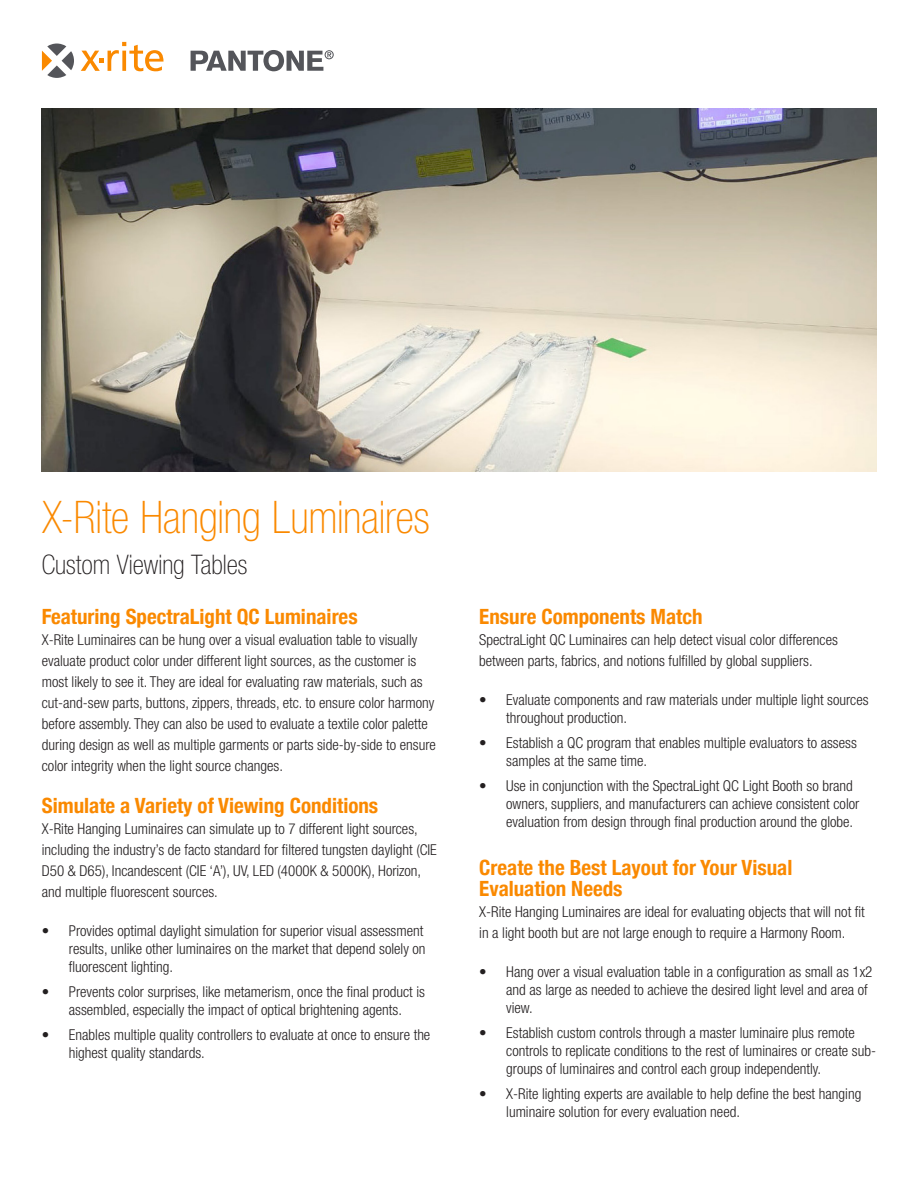
<style>
.page{position:relative;width:918px;height:1188px;background:#fff}
.page>*{position:absolute;margin:0;border:0;box-sizing:border-box;transform-origin:0 0}
.SellSheet-H1__title{font:100 condensed 45px "Helvetica Neue";letter-spacing:-.01em;color:#fa8900}
.SellSheet-H1{font:100 condensed 27px "Helvetica Neue";color:#231f20}
.t1{font:700 condensed 21px/21px "Helvetica Neue";color:#fa8900}
.SellSheet-Body{font:300 condensed 15px/18px "Helvetica Neue";color:#231f20}
</style>
<div class="page">
<img style="left:42px;top:108px;width:834px;height:364px">
<svg style="left:191px;top:50px;width:143px;height:21px"></svg>
<svg style="left:81px;top:42px;width:83px;height:29px"></svg>
<svg style="left:42px;top:44px;width:32px;height:34px"></svg>
<p class="SellSheet-H1__title" style="left:42px;top:492px;width:389px">X-Rite Hanging Luminaires</p>
<p class="SellSheet-H1" style="left:42px;top:549px;width:207px">Custom Viewing Tables</p>
<p class="t1" style="left:42px;top:605px;width:317px">Featuring SpectraLight QC Luminaires</p>
<p class="SellSheet-Body" style="left:42px;top:629px;width:396px;line-height:21px">X-Rite Luminaires can be hung over a visual evaluation table to visually evaluate product color under different light sources, as the customer is most likely to see it. They are ideal for evaluating raw materials, such as cut-and-sew parts, buttons, zippers, threads, etc. to ensure color harmony before assembly. They can also be used to evaluate a textile color palette during design as well as multiple garments or parts side-by-side to ensure color integrity when the light source changes.</p>
<p class="t1" style="left:42px;top:794px;width:338px">Simulate a Variety of Viewing Conditions</p>
<p class="SellSheet-Body" style="left:42px;top:818px;width:397px;line-height:21px">X-Rite Hanging Luminaires can simulate up to 7 different light sources, including the industry’s de facto standard for filtered tungsten daylight (CIE D50 &amp; D65), Incandescent (CIE ‘A’), UV, LED (4000K &amp; 5000K), Horizon, and multiple fluorescent sources.</p>
<p class="SellSheet-Body" style="left:69px;top:922px;width:358px;text-indent:-27px">• Provides optimal daylight simulation for superior visual assessment results, unlike other luminaires on the market that depend solely on fluorescent lighting.</p>
<p class="SellSheet-Body" style="left:42px;top:983px;width:385px;text-align:center">• Prevents color surprises, like metamerism, once the final product is assembled, especially the impact of optical brightening agents.</p>
<p class="SellSheet-Body" style="left:69px;top:1025px;width:363px;text-indent:-27px">• Enables multiple quality controllers to evaluate at once to ensure the highest quality standards.</p>
<p class="t1" style="left:479px;top:605px;width:225px">Ensure Components Match</p>
<p class="SellSheet-Body" style="left:479px;top:629px;width:360px;line-height:21px">SpectraLight QC Luminaires can help detect visual color differences between parts, fabrics, and notions fulfilled by global suppliers.</p>
<p class="SellSheet-Body" style="left:506px;top:691px;width:364px;text-indent:-27px">• Evaluate components and raw materials under multiple light sources throughout production.</p>
<p class="SellSheet-Body" style="left:506px;top:734px;width:352px;text-indent:-27px">• Establish a QC program that enables multiple evaluators to assess samples at the same time.</p>
<p class="SellSheet-Body" style="left:506px;top:776px;width:355px;text-indent:-27px">• Use in conjunction with the SpectraLight QC Light Booth so brand owners, suppliers, and manufacturers can achieve consistent color evaluation from design through final production around the globe.</p>
<p class="t1" style="left:479px;top:856px;width:315px">Create the Best Layout for Your Visual<br>Evaluation Needs</p>
<p class="SellSheet-Body" style="left:479px;top:902px;width:387px;line-height:21px">X-Rite Hanging Luminaires are ideal for evaluating objects that will not fit in a light booth but are not large enough to require a Harmony Room.</p>
<p class="SellSheet-Body" style="left:506px;top:963px;width:368px;text-indent:-27px">• Hang over a visual evaluation table in a configuration as small as 1x2 and as large as needed to achieve the desired light level and area of view.</p>
<p class="SellSheet-Body" style="left:506px;top:1024px;width:371px;text-indent:-27px">• Establish custom controls through a master luminaire plus remote controls to replicate conditions to the rest of luminaires or create sub&shy;groups of luminaires and control each group independently.</p>
<p class="SellSheet-Body" style="left:506px;top:1085px;width:357px;text-indent:-27px">• X-Rite lighting experts are available to help define the best hanging luminaire solution for every evaluation need.</p>
</div>
